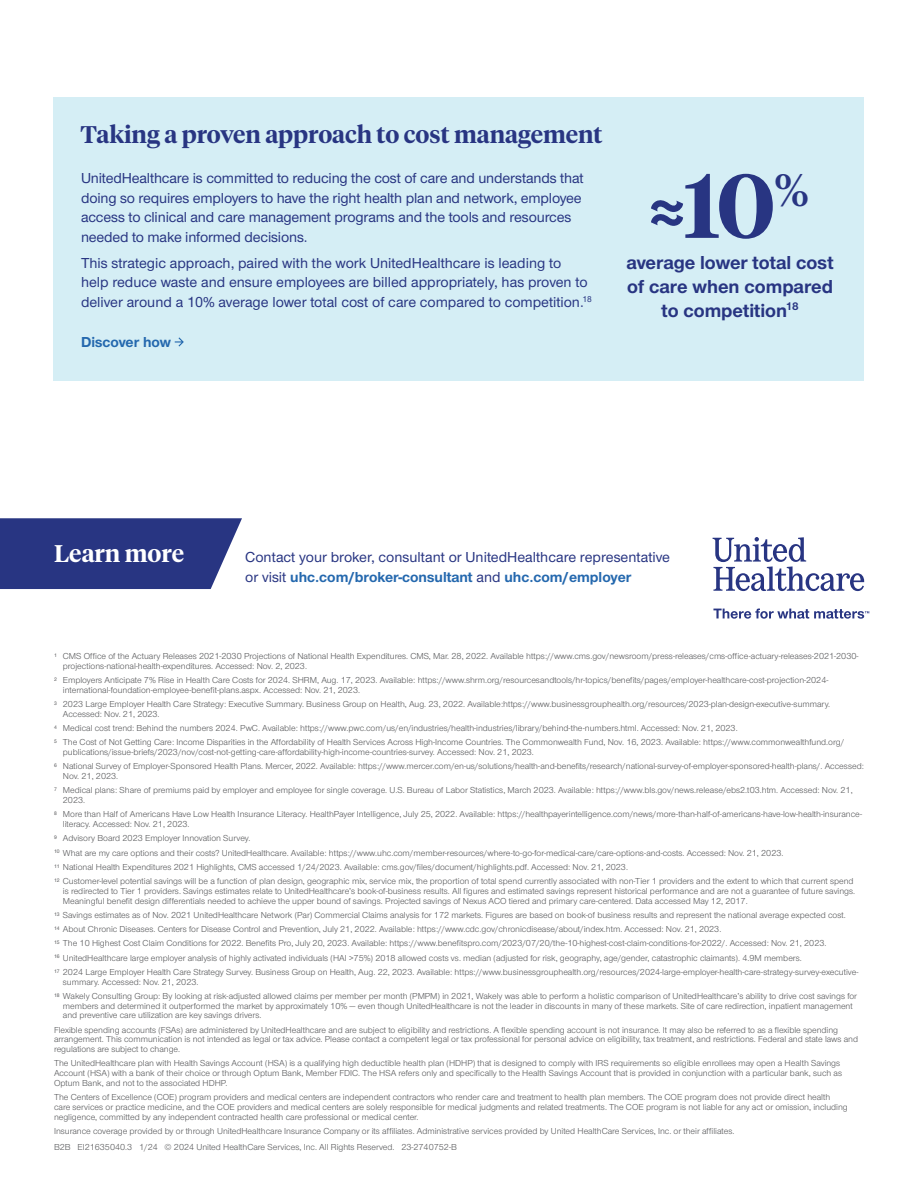
<style>
.page{position:relative;width:918px;height:1188px;background:#fff}
.page>*{position:absolute;margin:0;border:0;box-sizing:border-box;transform-origin:0 0}
.t1{font:600 90px "UHC Serif Headline";color:#283582}
.t2{font:600 24px "UHC Serif Headline";color:#283582}
.t3{font:600 24px "UHC Serif Headline";color:#fff}
.t4{font:700 19.5px/24px "UHC Sans";color:#283582;text-align:center}
.t5{font:500 15px/19.5px "UHC Sans";letter-spacing:-.005em;color:#283582}
.t6{font:700 15px "UHC Sans";color:#2468ae}
.t7{font:9px/14.2px "UHC Sans";color:#57585a}
.s1{font-weight:700;color:#2468ae}
</style>
<div class="page">
<div style="left:53px;top:97px;width:811px;height:283px;background:#d5eef5"></div>
<svg style="left:175px;top:337px;width:9px;height:10px"></svg>
<svg style="left:651px;top:200px;width:32px;height:26px"></svg>
<svg style="left:0;top:518px;width:242px;height:71px;background:#36428a"></svg>
<svg style="left:713px;top:537px;width:151px;height:54px"></svg>
<svg style="left:713px;top:609px;width:156px;height:10px"></svg>
<h2 class="t2" style="left:80px;top:118px;width:524px">Taking a proven approach to cost management</h2>
<p class="t5" style="left:81px;top:168px;width:504px">UnitedHealthcare is committed to reducing the cost of care and understands that doing so requires employers to have the right health plan and network, employee access to clinical and care management programs and the tools and resources needed to make informed decisions.</p>
<p class="t5" style="left:81px;top:252px;width:512px">This strategic approach, paired with the work UnitedHealthcare is leading to help reduce waste and ensure employees are billed appropriately, has proven to deliver around a 10% average lower total cost of care compared to competition.<sup>18</sup></p>
<h3 class="t6" style="left:81px;top:331px;width:91px">Discover how</h3>
<h1 class="t1" style="left:683px;top:144px;width:128px">10<sup>%</sup></h1>
<h3 class="t4" style="left:627px;top:249px;width:209px">average lower total cost of care when compared to competition<sup>18</sup></h3>
<h2 class="t3" style="left:54px;top:537px;width:132px">Learn more</h2>
<h3 class="t5" style="left:245px;top:547px;width:426px">Contact your broker, consultant or UnitedHealthcare representative or visit <span class="s1">uhc.com/broker-consultant</span> and <span class="s1">uhc.com/employer</span></h3>
<p class="t7" style="left:63px;top:651px;width:797px;line-height:9.8px;text-indent:-9px"><sup>1</sup> CMS Office of the Actuary Releases 2021-2030 Projections of National Health Expenditures. CMS, Mar. 28, 2022. Available https://www.cms.gov/newsroom/press-releases/cms-office-actuary-releases-2021-2030- projections-national-health-expenditures. Accessed: Nov. 2, 2023.</p>
<p class="t7" style="left:63px;top:675px;width:767px;line-height:9.8px;text-indent:-9px"><sup>2</sup> Employers Anticipate 7% Rise in Health Care Costs for 2024. SHRM, Aug. 17, 2023. Available: https://www.shrm.org/resourcesandtools/hr-topics/benefits/pages/employer-healthcare-cost-projection-2024- international-foundation-employee-benefit-plans.aspx. Accessed: Nov. 21, 2023.</p>
<p class="t7" style="left:63px;top:699px;width:769px;line-height:9.8px;text-indent:-9px"><sup>3</sup> 2023 Large Employer Health Care Strategy: Executive Summary. Business Group on Health, Aug. 23, 2022. Available:https://www.businessgrouphealth.org/resources/2023-plan-design-executive-summary.<br>Accessed: Nov. 21, 2023.</p>
<p class="t7" style="left:54px;top:721px;width:792px"><sup>4</sup> Medical cost trend: Behind the numbers 2024. PwC. Available: https://www.pwc.com/us/en/industries/health-industries/library/behind-the-numbers.html. Accessed: Nov. 21, 2023.<br><sup>5</sup> The Cost of Not Getting Care: Income Disparities in the Affordability of Health Services Across High-Income Countries. The Commonwealth Fund, Nov. 16, 2023. Available: https://www.commonwealthfund.org/</p>
<p class="t7" style="left:54px;top:745px;width:811px;text-indent:9px">publications/issue-briefs/2023/nov/cost-not-getting-care-affordability-high-income-countries-survey. Accessed: Nov. 21, 2023.<br><sup>6</sup> National Survey of Employer-Sponsored Health Plans. Mercer, 2022. Available: https://www.mercer.com/en-us/solutions/health-and-benefits/research/national-survey-of-employer-sponsored-health-plans/. Accessed:</p>
<p class="t7" style="left:54px;top:769px;width:800px;text-indent:9px">Nov. 21, 2023.<br><sup>7</sup> Medical plans: Share of premiums paid by employer and employee for single coverage. U.S. Bureau of Labor Statistics, March 2023. Available: https://www.bls.gov/news.release/ebs2.t03.htm. Accessed: Nov. 21,</p>
<p class="t7" style="left:54px;top:793px;width:810px;text-indent:9px">2023.<br><sup>8</sup> More than Half of Americans Have Low Health Insurance Literacy. HealthPayer Intelligence, July 25, 2022. Available: https://healthpayerintelligence.com/news/more-than-half-of-americans-have-low-health-insurance-</p>
<p class="t7" style="left:54px;top:817px;width:801px;text-indent:9px">literacy. Accessed: Nov. 21, 2023.<br><sup>9</sup> Advisory Board 2023 Employer Innovation Survey.<br><sup>10</sup> What are my care options and their costs? UnitedHealthcare. Available: https://www.uhc.com/member-resources/where-to-go-for-medical-care/care-options-and-costs. Accessed: Nov. 21, 2023.<br><sup>11</sup> National Health Expenditures 2021 Highlights, CMS accessed 1/24/2023. Available: cms.gov/files/document/highlights.pdf. Accessed: Nov. 21, 2023.<br><sup>12</sup> Customer-level potential savings will be a function of plan design, geographic mix, service mix, the proportion of total spend currently associated with non-Tier 1 providers and the extent to which that current spend</p>
<p class="t7" style="left:63px;top:886px;width:794px;line-height:9.8px">is redirected to Tier 1 providers. Savings estimates relate to UnitedHealthcare’s book-of-business results. All figures and estimated savings represent historical performance and are not a guarantee of future savings.<br>Meaningful benefit design differentials needed to achieve the upper bound of savings. Projected savings of Nexus ACO tiered and primary care-centered. Data accessed May 12, 2017.</p>
<p class="t7" style="left:54px;top:908px;width:806px"><sup>13</sup> Savings estimates as of Nov. 2021 UnitedHealthcare Network (Par) Commercial Claims analysis for 172 markets. Figures are based on book-of business results and represent the national average expected cost.<br><sup>14</sup> About Chronic Diseases. Centers for Disease Control and Prevention, July 21, 2022. Available: https://www.cdc.gov/chronicdisease/about/index.htm. Accessed: Nov. 21, 2023.<br><sup>15</sup> The 10 Highest Cost Claim Conditions for 2022. Benefits Pro, July 20, 2023. Available: https://www.benefitspro.com/2023/07/20/the-10-highest-cost-claim-conditions-for-2022/. Accessed: Nov. 21, 2023.<br><sup>16</sup> UnitedHealthcare large employer analysis of highly activated individuals (HAI &gt;75%) 2018 allowed costs vs. median (adjusted for risk, geography, age/gender, catastrophic claimants). 4.9M members.<br><sup>17</sup> 2024 Large Employer Health Care Strategy Survey. Business Group on Health, Aug. 22, 2023. Available: https://www.businessgrouphealth.org/resources/2024-large-employer-health-care-strategy-survey-executive-</p>
<p class="t7" style="left:54px;top:974px;width:805px;text-indent:9px">summary. Accessed: Nov. 21, 2023.<br><sup>18</sup> Wakely Consulting Group: By looking at risk-adjusted allowed claims per member per month (PMPM) in 2021, Wakely was able to perform a holistic comparison of UnitedHealthcare’s ability to drive cost savings for</p>
<p class="t7" style="left:63px;top:1001px;width:791px;line-height:9.8px">members and determined it outperformed the market by approximately 10% — even though UnitedHealthcare is not the leader in discounts in many of these markets. Site of care redirection, inpatient management and preventive care utilization are key savings drivers.</p>
<p class="t7" style="left:54px;top:1025px;width:806px;line-height:9.8px">Flexible spending accounts (FSAs) are administered by UnitedHealthcare and are subject to eligibility and restrictions. A flexible spending account is not insurance. It may also be referred to as a flexible spending arrangement. This communication is not intended as legal or tax advice. Please contact a competent legal or tax professional for personal advice on eligibility, tax treatment, and restrictions. Federal and state laws and regulations are subject to change.</p>
<p class="t7" style="left:54px;top:1058px;width:790px;line-height:9.8px">The UnitedHealthcare plan with Health Savings Account (HSA) is a qualifying high deductible health plan (HDHP) that is designed to comply with IRS requirements so eligible enrollees may open a Health Savings<br>Account (HSA) with a bank of their choice or through Optum Bank, Member FDIC. The HSA refers only and specifically to the Health Savings Account that is provided in conjunction with a particular bank, such as<br>Optum Bank, and not to the associated HDHP.</p>
<p class="t7" style="left:54px;top:1092px;width:795px;line-height:9.8px">The Centers of Excellence (COE) program providers and medical centers are independent contractors who render care and treatment to health plan members. The COE program does not provide direct health care services or practice medicine, and the COE providers and medical centers are solely responsible for medical judgments and related treatments. The COE program is not liable for any act or omission, including negligence, committed by any independent contracted health care professional or medical center.</p>
<p class="t7" style="left:54px;top:1123px;width:682px;line-height:16.2px">Insurance coverage provided by or through UnitedHealthcare Insurance Company or its affiliates. Administrative services provided by United HealthCare Services, Inc. or their affiliates.<br>B2B EI21635040.3 1/24 © 2024 United HealthCare Services, Inc. All Rights Reserved. 23-2740752-B</p>
</div>
